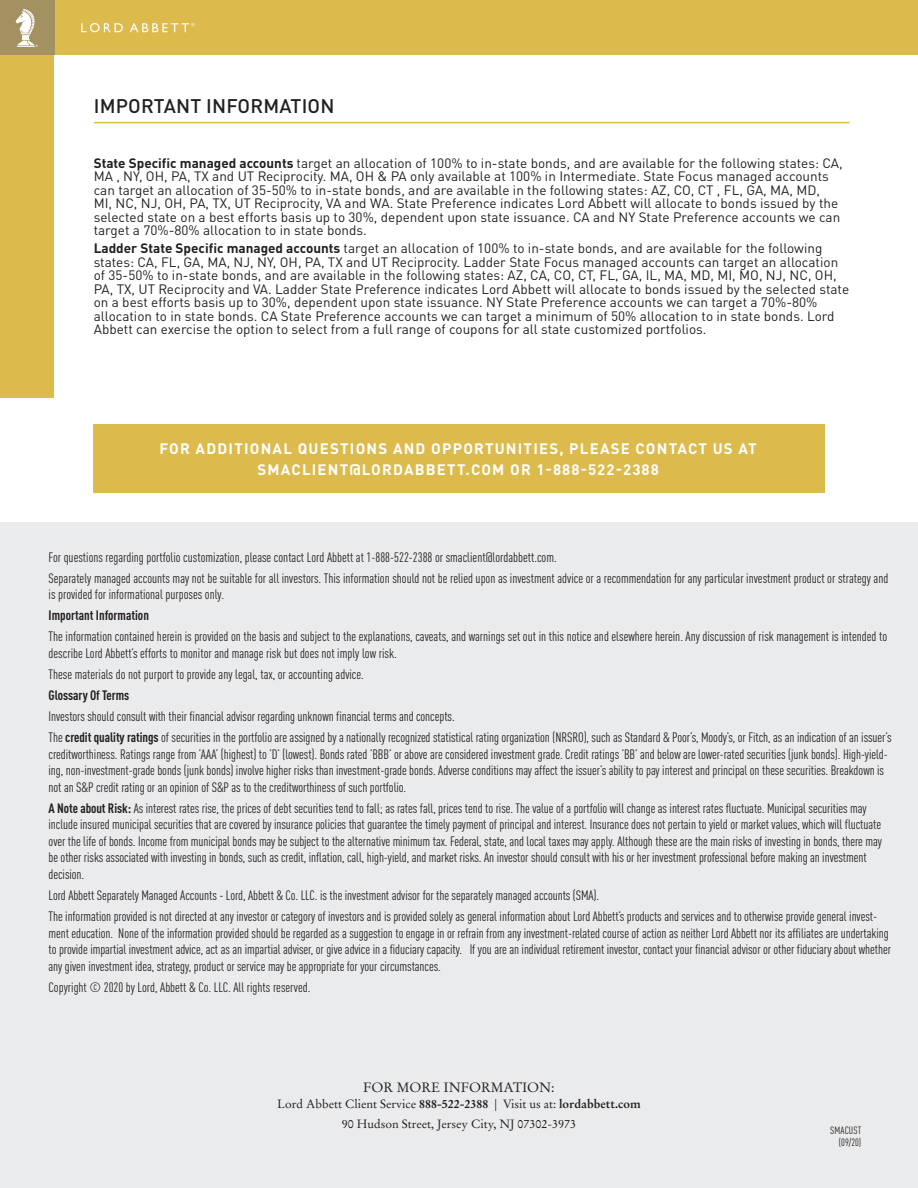
<style>
.page{position:relative;width:918px;height:1188px;background:#fff}
.page>*{position:absolute;margin:0;border:0;box-sizing:border-box;transform-origin:0 0}
.CHART_TITLES{font:500 19.5px "DIN Pro";letter-spacing:.01em;color:#231f20}
.FUND_NAME{font:700 15px "DIN Pro";letter-spacing:.08em;color:#fff}
.LEGAL_CON_lger{font:condensed 13.5px/16.5px "DIN Pro";letter-spacing:-.005em;color:#231f20}
.LEGAL_COND{font:13.5px/13.5px "DIN Pro";color:#231f20}
.LEGAL_COND-2{font:condensed 13.5px/16.5px "DIN Pro";color:#231f20}
.LEGAL_COND-3{font:700 condensed 13.5px "DIN Pro";color:#231f20}
.LA_ADDRESS_INFO{font:13.5px "Stempel Garamond LT Std";color:#231f20}
.LEGAL_CON_lger-2{font:700 condensed 13.5px "DIN Pro";letter-spacing:-.005em;color:#231f20}
.LA_ADDRESS_INFO-2{font:12px "Stempel Garamond LT Std";color:#231f20}
.t1{font:condensed 10.5px/12px "DIN Pro";letter-spacing:.01em;color:#231f20;text-align:right}
.s1{font-weight:700}
</style>
<div class="page">
<div style="left:0;top:523px;width:918px;height:665px;background:#eaebec"></div>
<hr style="left:94px;top:122px;width:756px;height:1px;background:#dcba4c">
<div style="left:0;top:54px;width:54px;height:343px;background:#dcba4c"></div>
<div style="left:0;top:0;width:918px;height:54px;background:#dcba4c"></div>
<div style="left:0;top:0;width:54px;height:54px;background:#a49161"></div>
<svg style="left:16px;top:9px;width:22px;height:38px"></svg>
<svg style="left:81px;top:23px;width:42px;height:9px"></svg>
<svg style="left:130px;top:23px;width:65px;height:9px"></svg>
<div style="left:93px;top:424px;width:732px;height:69px;background:#dcba4c"></div>
<p class="CHART_TITLES" style="left:94px;top:90px;width:242px">IMPORTANT INFORMATION</p>
<p class="LEGAL_COND" style="left:94px;top:155px;width:750px"><span class="s1">State Specific managed accounts</span> target an allocation of 100% to in-state bonds, and are available for the following states: CA, MA , NY, OH, PA, TX and UT Reciprocity. MA, OH &amp; PA only available at 100% in Intermediate. State Focus managed accounts can target an allocation of 35-50% to in-state bonds, and are available in the following states: AZ, CO, CT , FL, GA, MA, MD,<br>MI, NC, NJ, OH, PA, TX, UT Reciprocity, VA and WA. State Preference indicates Lord Abbett will allocate to bonds issued by the selected state on a best efforts basis up to 30%, dependent upon state issuance. CA and NY State Preference accounts we can target a 70%-80% allocation to in state bonds.</p>
<p class="LEGAL_COND" style="left:94px;top:240px;width:757px"><span class="s1">Ladder State Specific managed accounts</span> target an allocation of 100% to in-state bonds, and are available for the following states: CA, FL, GA, MA, NJ, NY, OH, PA, TX and UT Reciprocity. Ladder State Focus managed accounts can target an allocation of 35-50% to in-state bonds, and are available in the following states: AZ, CA, CO, CT, FL, GA, IL, MA, MD, MI, MO, NJ, NC, OH, PA, TX, UT Reciprocity and VA. Ladder State Preference indicates Lord Abbett will allocate to bonds issued by the selected state on a best efforts basis up to 30%, dependent upon state issuance. NY State Preference accounts we can target a 70%-80% allocation to in state bonds. CA State Preference accounts we can target a minimum of 50% allocation to in state bonds. Lord Abbett can exercise the option to select from a full range of coupons for all state customized portfolios.</p>
<p class="FUND_NAME" style="left:159px;top:436px;width:599px">FOR ADDITIONAL QUESTIONS AND OPPORTUNITIES, PLEASE CONTACT US AT</p>
<p class="FUND_NAME" style="left:257px;top:457px;width:403px">SMACLIENT@LORDABBETT.COM OR 1-888-522-2388</p>
<p class="LEGAL_COND-2" style="left:49px;top:548px;width:510px">For questions regarding portfolio customization, please contact Lord Abbett at 1-888-522-2388 or smaclient@lordabbett.com.</p>
<p class="LEGAL_COND-2" style="left:49px;top:569px;width:841px">Separately managed accounts may not be suitable for all investors. This information should not be relied upon as investment advice or a recommendation for any particular investment product or strategy and is provided for informational purposes only.</p>
<p class="LEGAL_COND-3" style="left:49px;top:605px;width:102px">Important Information</p>
<p class="LEGAL_CON_lger" style="left:49px;top:627px;width:840px">The information contained herein is provided on the basis and subject to the explanations, caveats, and warnings set out in this notice and elsewhere herein. Any discussion of risk management is intended to describe Lord Abbett’s efforts to monitor and manage risk but does not imply low risk.</p>
<p class="LEGAL_CON_lger" style="left:49px;top:665px;width:317px">These materials do not purport to provide any legal, tax, or accounting advice.</p>
<p class="LEGAL_CON_lger-2" style="left:49px;top:685px;width:82px">Glossary Of Terms</p>
<p class="LEGAL_CON_lger" style="left:49px;top:707px;width:408px">Investors should consult with their financial advisor regarding unknown financial terms and concepts.</p>
<p class="LEGAL_CON_lger" style="left:49px;top:728px;width:845px">The <span class="s1">credit quality ratings</span> of securities in the portfolio are assigned by a nationally recognized statistical rating organization (NRSRO), such as Standard &amp; Poor’s, Moody’s, or Fitch, as an indication of an issuer’s creditworthiness. Ratings range from ’AAA’ (highest) to ’D’ (lowest). Bonds rated ’BBB’ or above are considered investment grade. Credit ratings ’BB’ and below are lower-rated securities (junk bonds). High-yield&shy;ing, non-investment-grade bonds (junk bonds) involve higher risks than investment-grade bonds. Adverse conditions may affect the issuer’s ability to pay interest and principal on these securities. Breakdown is not an S&amp;P credit rating or an opinion of S&amp;P as to the creditworthiness of such portfolio.</p>
<p class="LEGAL_CON_lger" style="left:49px;top:799px;width:835px"><span class="s1">A Note about Risk:</span> As interest rates rise, the prices of debt securities tend to fall; as rates fall, prices tend to rise. The value of a portfolio will change as interest rates fluctuate. Municipal securities may include insured municipal securities that are covered by insurance policies that guarantee the timely payment of principal and interest. Insurance does not pertain to yield or market values, which will fluctuate over the life of bonds. Income from municipal bonds may be subject to the alternative minimum tax. Federal, state, and local taxes may apply. Although these are the main risks of investing in bonds, there may be other risks associated with investing in bonds, such as credit, inflation, call, high-yield, and market risks. An investor should consult with his or her investment professional before making an investment decision.</p>
<p class="LEGAL_CON_lger" style="left:49px;top:886px;width:552px">Lord Abbett Separately Managed Accounts - Lord, Abbett &amp; Co. LLC. is the investment advisor for the separately managed accounts (SMA).</p>
<p class="LEGAL_CON_lger" style="left:49px;top:907px;width:844px">The information provided is not directed at any investor or category of investors and is provided solely as general information about Lord Abbett’s products and services and to otherwise provide general invest&shy;ment education. None of the information provided should be regarded as a suggestion to engage in or refrain from any investment-related course of action as neither Lord Abbett nor its affiliates are undertaking to provide impartial investment advice, act as an impartial adviser, or give advice in a fiduciary capacity. If you are an individual retirement investor, contact your financial advisor or other fiduciary about whether any given investment idea, strategy, product or service may be appropriate for your circumstances.</p>
<p class="LEGAL_CON_lger" style="left:49px;top:978px;width:263px">Copyright © 2020 by Lord, Abbett &amp; Co. LLC. All rights reserved.</p>
<p class="LA_ADDRESS_INFO" style="left:363px;top:1079px;width:193px">FOR MORE INFORMATION:</p>
<p class="LA_ADDRESS_INFO-2" style="left:277px;top:1097px;width:365px">Lord Abbett Client Service <span class="s1">888-522-2388</span> | Visit us at: <span class="s1">lordabbett.com</span></p>
<p class="LA_ADDRESS_INFO-2" style="left:342px;top:1116px;width:236px">90 Hudson Street, Jersey City, NJ 07302-3973</p>
<p class="t1" style="left:830px;top:1123px;width:33px">SMACUST (09/20)</p>
</div>
